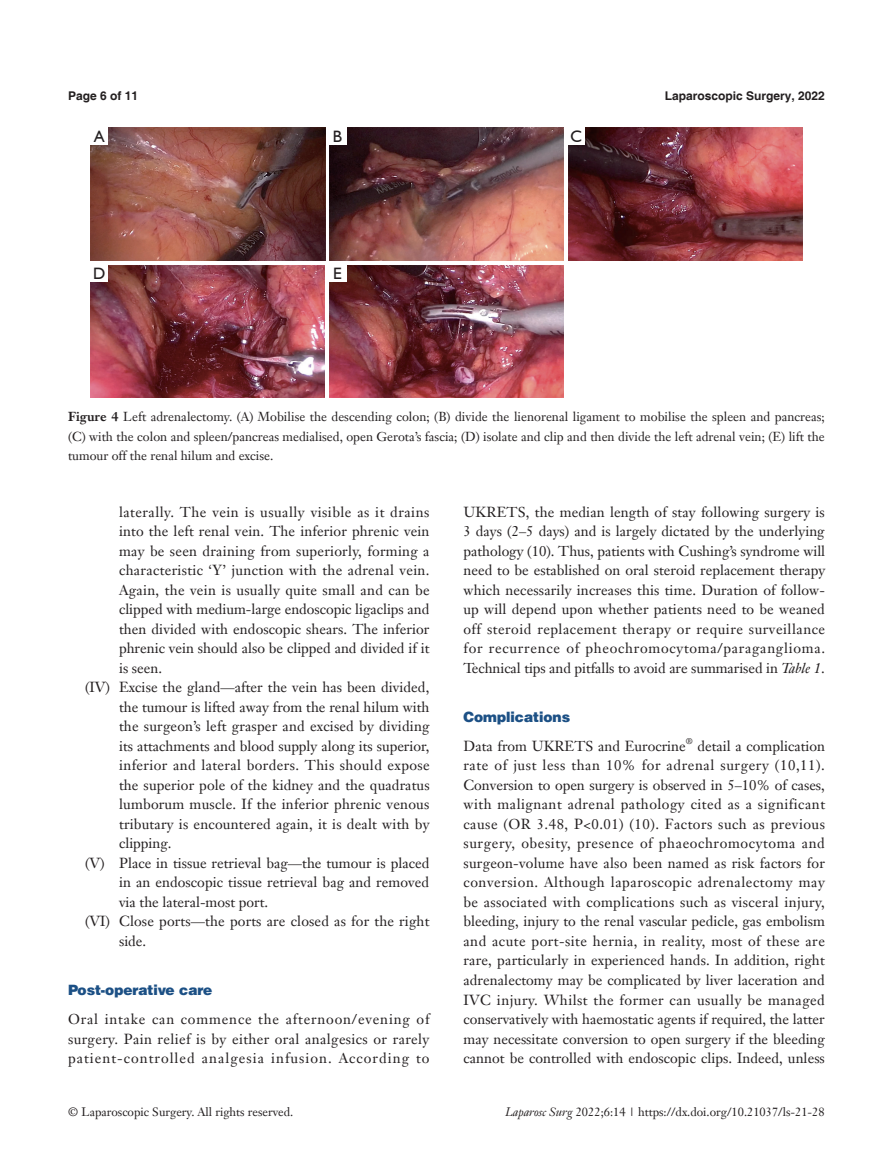
<style>
.page{position:relative;width:893px;height:1170px;background:#fff}
.page>*{position:absolute;margin:0;border:0;box-sizing:border-box;transform-origin:0 0}
.t1{font:16.5px "Humanist 521 BT";color:#231f20}
.B-zhengwen{font:14.25px/19.5px "Janson Text LT";letter-spacing:.005em;color:#231f20;text-align:justify}
._1ji-6_5{font:900 14.25px "Helvetica";color:#1c5085}
.t2{font:12.75px/19.5px "Janson Text LT";color:#231f20;text-align:justify}
.t3{font:12px "Janson Text LT";color:#231f20}
.t4{font:700 12px "Helvetica";color:#231f20}
.B-zhengwen-2{font:8.25px "Janson Text LT";color:#231f20}
.s1{font-weight:700}
.s2{font-style:italic}
</style>
<div class="page">
<img style="left:91px;top:128px;width:234px;height:133px">
<img style="left:329px;top:128px;width:234px;height:133px">
<img style="left:568px;top:128px;width:234px;height:133px">
<img style="left:91px;top:265px;width:234px;height:133px">
<img style="left:329px;top:265px;width:234px;height:133px">
<div style="left:91px;top:128px;width:17px;height:17px;background:#fff"></div>
<div style="left:329px;top:128px;width:17px;height:17px;background:#fff"></div>
<div style="left:568px;top:128px;width:17px;height:17px;background:#fff"></div>
<div style="left:91px;top:265px;width:17px;height:17px;background:#fff"></div>
<div style="left:329px;top:265px;width:17px;height:17px;background:#fff"></div>
<p class="t4" style="left:68px;top:88px;width:72px">Page 6 of 11</p>
<p class="t4" style="left:665px;top:88px;width:162px">Laparoscopic Surgery, 2022</p>
<p class="t1" style="left:94px;top:126px;width:12px">A</p>
<p class="t1" style="left:333px;top:126px;width:11px">B</p>
<p class="t1" style="left:570px;top:126px;width:13px">C</p>
<p class="t1" style="left:93px;top:263px;width:14px">D</p>
<p class="t1" style="left:333px;top:263px;width:10px">E</p>
<p class="t2" style="left:68px;top:407px;width:758px"><span class="s1">Figure 4</span> Left adrenalectomy. (A) Mobilise the descending colon; (B) divide the lienorenal ligament to mobilise the spleen and pancreas; (C) with the colon and spleen/pancreas medialised, open Gerota’s fascia; (D) isolate and clip and then divide the left adrenal vein; (E) lift the tumour off the renal hilum and excise.</p>
<p class="B-zhengwen" style="left:119px;top:502px;width:312px">laterally. The vein is usually visible as it drains into the left renal vein. The inferior phrenic vein may be seen draining from superiorly, forming a characteristic ‘Y’ junction with the adrenal vein.<br>Again, the vein is usually quite small and can be clipped with medium-large endoscopic ligaclips and then divided with endoscopic shears. The inferior phrenic vein should also be clipped and divided if it is seen.</p>
<p class="B-zhengwen" style="left:119px;top:677px;width:312px;text-indent:-34px">(IV) Excise the gland—after the vein has been divided, the tumour is lifted away from the renal hilum with the surgeon’s left grasper and excised by dividing its attachments and blood supply along its superior, inferior and lateral borders. This should expose the superior pole of the kidney and the quadratus lumborum muscle. If the inferior phrenic venous tributary is encountered again, it is dealt with by clipping.</p>
<p class="B-zhengwen" style="left:119px;top:853px;width:312px;text-indent:-34px">(V) Place in tissue retrieval bag—the tumour is placed in an endoscopic tissue retrieval bag and removed via the lateral-most port.</p>
<p class="B-zhengwen" style="left:119px;top:911px;width:312px;text-indent:-34px">(VI) Close ports—the ports are closed as for the right side.</p>
<p class="_1ji-6_5" style="left:68px;top:980px;width:146px">Post-operative care</p>
<p class="B-zhengwen" style="left:68px;top:1009px;width:363px">Oral intake can commence the afternoon/evening of surgery. Pain relief is by either oral analgesics or rarely patient-controlled analgesia infusion. According to</p>
<p class="B-zhengwen" style="left:463px;top:502px;width:363px">UKRETS, the median length of stay following surgery is 3 days (2–5 days) and is largely dictated by the underlying pathology (10). Thus, patients with Cushing’s syndrome will need to be established on oral steroid replacement therapy which necessarily increases this time. Duration of follow&shy;up will depend upon whether patients need to be weaned off steroid replacement therapy or require surveillance for recurrence of pheochromocytoma/paraganglioma.<br>Technical tips and pitfalls to avoid are summarised in <span class="s2">Table 1</span>.</p>
<p class="_1ji-6_5" style="left:463px;top:707px;width:108px">Complications</p>
<p class="B-zhengwen" style="left:463px;top:736px;width:224px">Data from UKRETS and Eurocrine</p>
<p class="B-zhengwen-2" style="left:686px;top:735px;width:8px">®</p>
<p class="B-zhengwen" style="left:463px;top:736px;width:363px;text-indent:234px">detail a complication rate of just less than 10% for adrenal surgery (10,11).<br>Conversion to open surgery is observed in 5–10% of cases, with malignant adrenal pathology cited as a significant cause (OR 3.48, P&lt;0.01) (10). Factors such as previous surgery, obesity, presence of phaeochromocytoma and surgeon-volume have also been named as risk factors for conversion. Although laparoscopic adrenalectomy may be associated with complications such as visceral injury, bleeding, injury to the renal vascular pedicle, gas embolism and acute port-site hernia, in reality, most of these are rare, particularly in experienced hands. In addition, right adrenalectomy may be complicated by liver laceration and IVC injury. Whilst the former can usually be managed conservatively with haemostatic agents if required, the latter may necessitate conversion to open surgery if the bleeding cannot be controlled with endoscopic clips. Indeed, unless</p>
<p class="t3" style="left:68px;top:1104px;width:227px">© Laparoscopic Surgery. All rights reserved.</p>
<p class="t3" style="left:505px;top:1104px;width:321px"><span class="s2">Laparosc Surg</span> 2022;6:14 | https://dx.doi.org/10.21037/ls-21-28</p>
</div>
